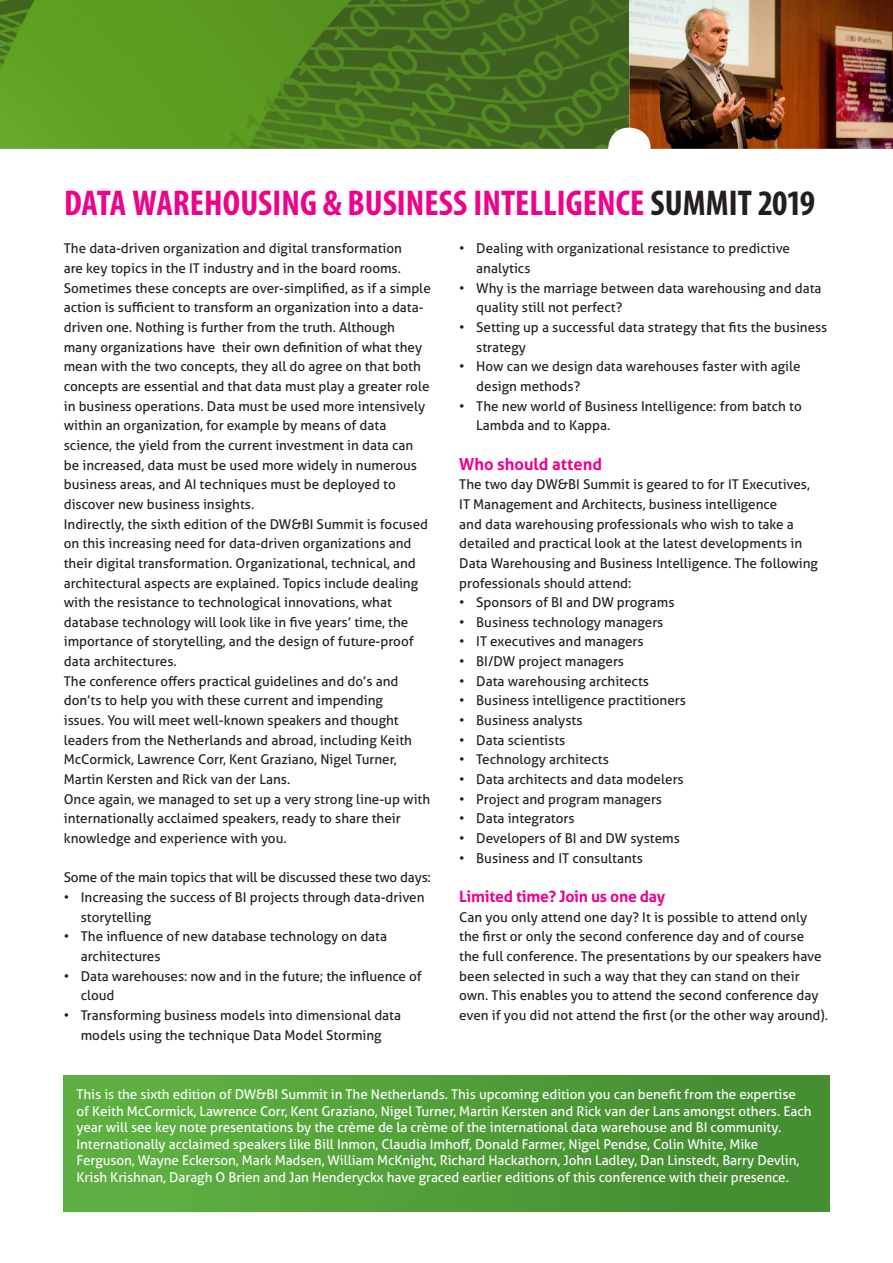
<style>
.page{position:relative;width:893px;height:1263px;background:#fff}
.page>*{position:absolute;margin:0;border:0;box-sizing:border-box;transform-origin:0 0}
.kop{font:700 condensed 36px "Myriad Pro";color:#ed028c}
.tussenkop{font:700 16.5px "Aller";color:#ed028c}
.tussenkop-2{font:700 15.75px "Aller";letter-spacing:-.015em;color:#ed028c}
.brood{font:13.5px/19.6px "Aller";color:#231f20}
.brood-2{font:13.5px/16.5px "Aller";letter-spacing:-.005em;color:#fff}
.s1{color:#231f20}
</style>
<div class="page">
<svg style="left:0;top:0;width:629px;height:149px;background:#518521"></svg>
<div style="left:64px;top:1076px;width:765px;height:136px;background:linear-gradient(to right,#60b343,#438a30)"></div>
<img style="left:629px;top:0;width:264px;height:149px">
<p class="kop" style="left:64px;top:181px;width:753px">DATA WAREHOUSING &amp; BUSINESS INTELLIGENCE <span class="s1">SUMMIT 2019</span></p>
<p class="brood" style="left:64px;top:239px;width:369px">The data-driven organization and digital transformation<br>are key topics in the IT industry and in the board rooms.<br>Sometimes these concepts are over-simplified, as if a simple action is sufficient to transform an organization into a data&shy;driven one. Nothing is further from the truth. Although many organizations have their own definition of what they mean with the two concepts, they all do agree on that both concepts are essential and that data must play a greater role in business operations. Data must be used more intensively within an organization, for example by means of data science, the yield from the current investment in data can be increased, data must be used more widely in numerous business areas, and AI techniques must be deployed to discover new business insights.</p>
<p class="brood" style="left:64px;top:514px;width:366px">Indirectly, the sixth edition of the DW&amp;BI Summit is focused on this increasing need for data-driven organizations and their digital transformation. Organizational, technical, and architectural aspects are explained. Topics include dealing with the resistance to technological innovations, what database technology will look like in five years’ time, the importance of storytelling, and the design of future-proof data architectures.</p>
<p class="brood" style="left:64px;top:671px;width:350px">The conference offers practical guidelines and do’s and don’ts to help you with these current and impending issues. You will meet well-known speakers and thought leaders from the Netherlands and abroad, including Keith McCormick, Lawrence Corr, Kent Graziano, Nigel Turner, Martin Kersten and Rick van der Lans.</p>
<p class="brood" style="left:64px;top:789px;width:368px">Once again, we managed to set up a very strong line-up with internationally acclaimed speakers, ready to share their knowledge and experience with you.</p>
<p class="brood" style="left:64px;top:868px;width:369px">Some of the main topics that will be discussed these two days:</p>
<p class="brood" style="left:81px;top:887px;width:345px;text-indent:-17px">• Increasing the success of BI projects through data-driven storytelling</p>
<p class="brood" style="left:81px;top:926px;width:308px;text-indent:-17px">• The influence of new database technology on data architectures</p>
<p class="brood" style="left:81px;top:966px;width:342px;text-indent:-17px">• Data warehouses: now and in the future; the influence of cloud</p>
<p class="brood" style="left:64px;top:1005px;width:339px;text-align:center">• Transforming business models into dimensional data models using the technique Data Model Storming</p>
<p class="brood" style="left:476px;top:239px;width:315px;text-indent:-17px">• Dealing with organizational resistance to predictive analytics</p>
<p class="brood" style="left:476px;top:278px;width:347px;text-indent:-17px">• Why is the marriage between data warehousing and data quality still not perfect?</p>
<p class="brood" style="left:476px;top:317px;width:352px;text-indent:-17px">• Setting up a successful data strategy that fits the business strategy</p>
<p class="brood" style="left:476px;top:357px;width:326px;text-indent:-17px">• How can we design data warehouses faster with agile design methods?</p>
<p class="brood" style="left:476px;top:396px;width:327px;text-indent:-17px">• The new world of Business Intelligence: from batch to<br>Lambda and to Kappa.</p>
<p class="tussenkop" style="left:459px;top:453px;width:144px">Who should attend</p>
<p class="brood" style="left:459px;top:475px;width:360px">The two day DW&amp;BI Summit is geared to for IT Executives, IT Management and Architects, business intelligence<br>and data warehousing professionals who wish to take a detailed and practical look at the latest developments in Data Warehousing and Business Intelligence. The following professionals should attend:</p>
<p class="brood" style="left:459px;top:592px;width:217px">• Sponsors of BI and DW programs</p>
<p class="brood" style="left:459px;top:612px;width:206px">• Business technology managers</p>
<p class="brood" style="left:459px;top:632px;width:186px">• IT executives and managers</p>
<p class="brood" style="left:459px;top:651px;width:166px">• BI/DW project managers</p>
<p class="brood" style="left:459px;top:671px;width:191px">• Data warehousing architects</p>
<p class="brood" style="left:459px;top:691px;width:228px">• Business intelligence practitioners</p>
<p class="brood" style="left:459px;top:710px;width:125px">• Business analysts</p>
<p class="brood" style="left:459px;top:730px;width:108px">• Data scientists</p>
<p class="brood" style="left:459px;top:750px;width:151px">• Technology architects</p>
<p class="brood" style="left:459px;top:769px;width:226px">• Data architects and data modelers</p>
<p class="brood" style="left:459px;top:789px;width:204px">• Project and program managers</p>
<p class="brood" style="left:459px;top:809px;width:117px">• Data integrators</p>
<p class="brood" style="left:459px;top:828px;width:222px">• Developers of BI and DW systems</p>
<p class="brood" style="left:459px;top:848px;width:185px">• Business and IT consultants</p>
<p class="tussenkop-2" style="left:459px;top:887px;width:208px">Limited time? Join us one day</p>
<p class="brood" style="left:459px;top:907px;width:370px">Can you only attend one day? It is possible to attend only the first or only the second conference day and of course<br>the full conference. The presentations by our speakers have been selected in such a way that they can stand on their own. This enables you to attend the second conference day even if you did not attend the first (or the other way around).</p>
<p class="brood-2" style="left:77px;top:1086px;width:737px">This is the sixth edition of DW&amp;BI Summit in The Netherlands. This upcoming edition you can benefit from the expertise of Keith McCormick, Lawrence Corr, Kent Graziano, Nigel Turner, Martin Kersten and Rick van der Lans amongst others. Each year will see key note presentations by the crème de la crème of the international data warehouse and BI community.<br>Internationally acclaimed speakers like Bill Inmon, Claudia Imhoff, Donald Farmer, Nigel Pendse, Colin White, Mike Ferguson, Wayne Eckerson, Mark Madsen, William McKnight, Richard Hackathorn, John Ladley, Dan Linstedt, Barry Devlin, Krish Krishnan, Daragh O Brien and Jan Henderyckx have graced earlier editions of this conference with their presence.</p>
</div>
